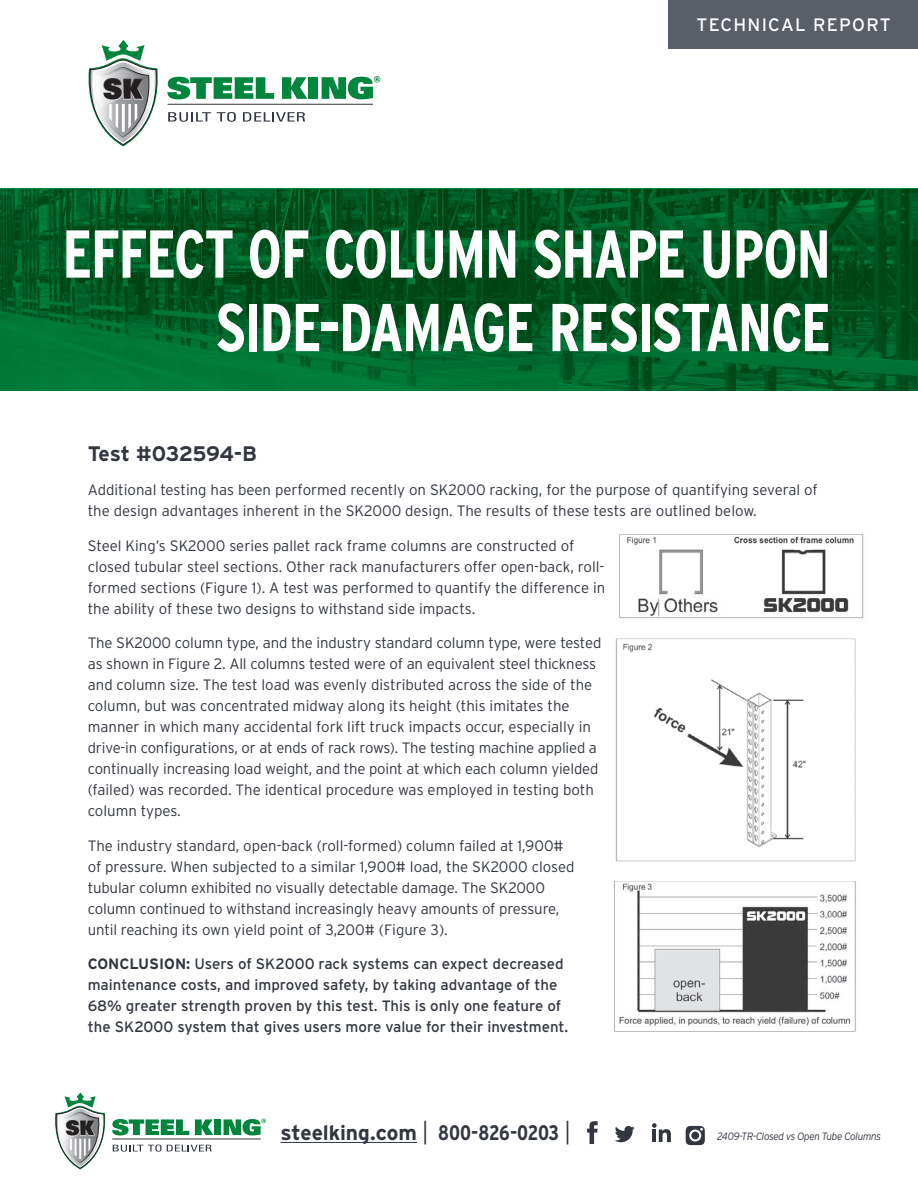
<style>
.page{position:relative;width:918px;height:1188px;background:#fff}
.page>*{position:absolute;margin:0;border:0;box-sizing:border-box;transform-origin:0 0}
.t1{font:700 67.5px/73.5px "Interstate Condensed";letter-spacing:-.025em;color:#fff;text-align:right;scale:.94 1}
.t2{font:700 21px "Interstate";letter-spacing:-.01em;color:#323640}
.t3{font:18px "Interstate";letter-spacing:.07em;color:#fff}
.t4{font:300 15px/21px "Interstate";letter-spacing:-.01em;color:#323640}
.t5{font:15px/21px "Interstate";color:#323640}
.t6{font:italic 300 10.65px "Interstate";letter-spacing:-.03em;color:#323640;scale:.94 1}
.s1{font-weight:700}
.s2{font-family:"Interstate Condensed";font-weight:300;font-size:24px}
.s3{font-family:"Interstate Condensed"}
</style>
<div class="page">
<div style="left:214px;top:1119px;width:7px;height:16px;background:#00853d"></div>
<hr style="left:112px;top:1139px;width:149px;height:1px;background:#323640">
<svg style="left:55px;top:1092px;width:158px;height:77px"></svg>
<svg style="left:224px;top:1119px;width:42px;height:16px"></svg>
<hr style="left:280px;top:1142px;width:137px;height:1px;background:#323640">
<svg style="left:615px;top:1126px;width:20px;height:16px"></svg>
<svg style="left:587px;top:1121px;width:11px;height:23px"></svg>
<svg style="left:652px;top:1123px;width:19px;height:19px"></svg>
<svg style="left:686px;top:1126px;width:19px;height:19px"></svg>
<div style="left:691px;top:1132px;width:8px;height:7px;background:#323640;border-radius:50%"></div>
<img style="left:619px;top:535px;width:245px;height:84px">
<img style="left:615px;top:638px;width:241px;height:224px">
<img style="left:614px;top:881px;width:242px;height:151px">
<div style="left:668px;top:0;width:250px;height:49px;background:#5a5e67"></div>
<div style="left:309px;top:77px;width:9px;height:22px;background:#00853d"></div>
<hr style="left:168px;top:104px;width:205px;height:1px;background:#323640">
<svg style="left:88px;top:40px;width:219px;height:106px"></svg>
<svg style="left:322px;top:76px;width:58px;height:23px"></svg>
<img style="left:0;top:189px;width:918px;height:202px">
<p class="t3" style="left:697px;top:15px;width:196px">TECHNICAL REPORT</p>
<h1 class="t1" style="left:62px;top:217px;width:819px">EFFECT OF COLUMN SHAPE UPON<br>SIDE-DAMAGE RESISTANCE</h1>
<h2 class="t2" style="left:88px;top:442px;width:171px">Test #032594-B</h2>
<p class="t4" style="left:88px;top:479px;width:732px">Additional testing has been performed recently on SK2000 racking, for the purpose of quantifying several of the design advantages inherent in the SK2000 design. The results of these tests are outlined below.</p>
<p class="t4" style="left:88px;top:535px;width:519px">Steel King’s SK2000 series pallet rack frame columns are constructed of closed tubular steel sections. Other rack manufacturers offer open-back, roll&shy;formed sections (Figure 1). A test was performed to quantify the difference in the ability of these two designs to withstand side impacts.</p>
<p class="t4" style="left:88px;top:632px;width:515px">The SK2000 column type, and the industry standard column type, were tested as shown in Figure 2. All columns tested were of an equivalent steel thickness and column size. The test load was evenly distributed across the side of the column, but was concentrated midway along its height (this imitates the manner in which many accidental fork lift truck impacts occur, especially in drive-in configurations, or at ends of rack rows). The testing machine applied a continually increasing load weight, and the point at which each column yielded (failed) was recorded. The identical procedure was employed in testing both column types.</p>
<p class="t4" style="left:88px;top:835px;width:488px">The industry standard, open-back (roll-formed) column failed at 1,900# of pressure. When subjected to a similar 1,900# load, the SK2000 closed tubular column exhibited no visually detectable damage. The SK2000 column continued to withstand increasingly heavy amounts of pressure, until reaching its own yield point of 3,200# (Figure 3).</p>
<p class="t5" style="left:88px;top:953px;width:482px"><span class="s1">CONCLUSION:</span> Users of SK2000 rack systems can expect decreased maintenance costs, and improved safety, by taking advantage of the 68% greater strength proven by this test. This is only one feature of the SK2000 system that gives users more value for their investment.</p>
<h2 class="t2" style="left:280px;top:1121px;width:292px">steelking.com <span class="s2">|</span> <span class="s3">800-826-0203</span> <span class="s2">|</span></h2>
<p class="t6" style="left:717px;top:1130px;width:176px">2409-TR-Closed vs Open Tube Columns</p>
</div>
